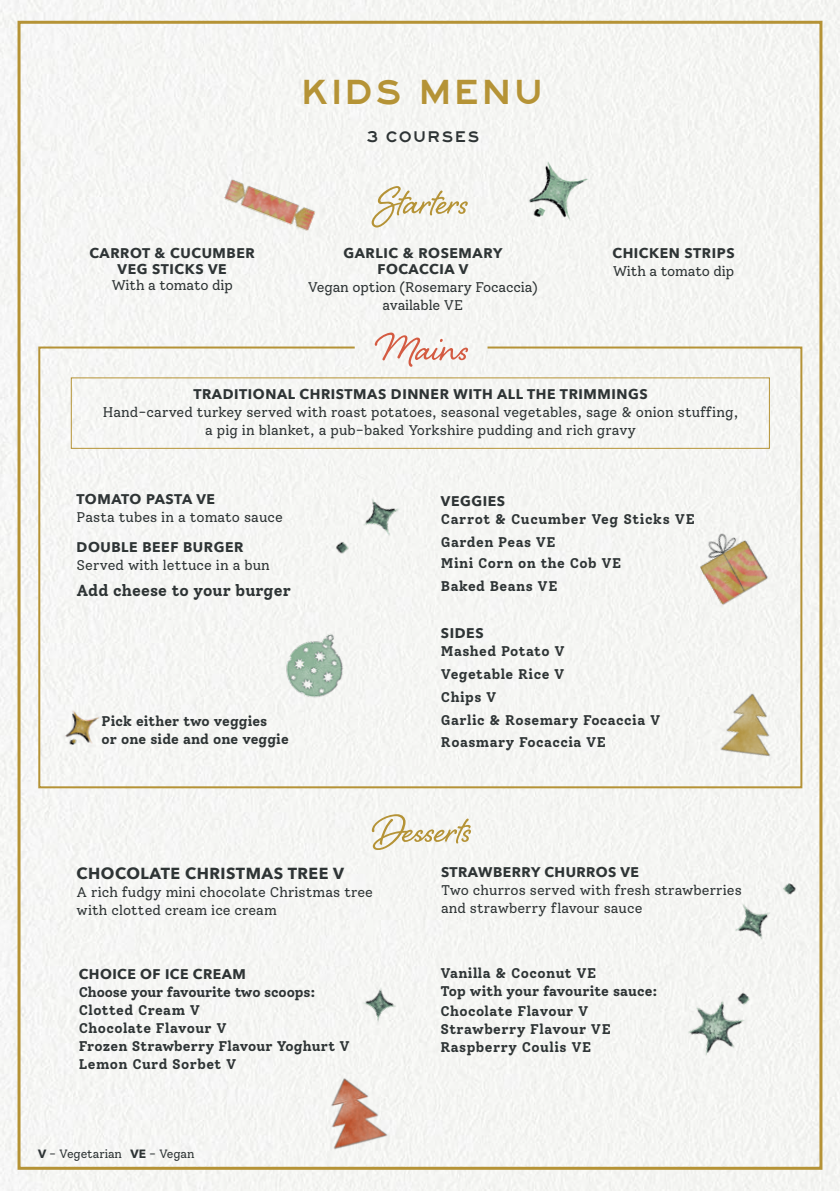
<style>
.page{position:relative;width:840px;height:1191px;background:#fff}
.page>*{position:absolute;margin:0;border:0;box-sizing:border-box;transform-origin:0 0}
.t1{font:50px "Shelby";color:#b59336}
.t2{font:50px "Shelby";color:#d45b42}
.t3{font:36px "Highway Gothic Expanded";letter-spacing:.065em;color:#b59336}
.t4{font:700 16px "Avenir Next";letter-spacing:.03em;color:#2e3435}
.t5{font:700 16px "Solway";letter-spacing:.005em;color:#2e3435}
.t6{font:16px "Highway Gothic Expanded";letter-spacing:.08em;color:#2e3435}
.t7{font:14px/18px "Solway";letter-spacing:.005em;color:#2e3435;text-align:center}
.t8{font:700 14px/22.8px "Solway";letter-spacing:.03em;color:#2e3435}
.t9{font:700 14px/16px "Avenir Next";letter-spacing:.04em;color:#2e3435;text-align:center}
.t10{font:700 14px/18px "Solway";letter-spacing:.01em;color:#2e3435}
.t11{font:700 14px/18px "Solway";letter-spacing:.005em;color:#2e3435}
.t12{font:700 14px "Avenir Next";letter-spacing:.02em;color:#2e3435}
.t13{font:12px "Solway";letter-spacing:-.01em;color:#2e3435}
.s1{font-family:"Avenir Next";font-weight:700}
</style>
<div class="page">
<div style="left:16px;top:19px;width:807px;height:1152px;background:#f5f5f3"></div>
<div style="left:37px;top:345px;width:765px;height:444px;background:#f5f5f3"></div>
<img style="left:326px;top:1074px;width:65px;height:83px">
<img style="left:519px;top:154px;width:73px;height:80px">
<div style="left:647px;top:830px;width:174px;height:252px;background:#f4f5f2"></div>
<div style="left:338px;top:956px;width:79px;height:81px;background:#f5f5f3"></div>
<img style="left:217px;top:173px;width:107px;height:64px">
<h2 class="t3" style="left:302px;top:73px;width:242px">KIDS MENU</h2>
<p class="t6" style="left:366px;top:128px;width:115px">3 COURSES</p>
<p class="t9" style="left:89px;top:245px;width:167px">CARROT &amp; CUCUMBER<br>VEG STICKS VE</p>
<p class="t7" style="left:111px;top:276px;width:123px">With a tomato dip</p>
<h1 class="t1" style="left:377px;top:167px;width:92px">Starters</h1>
<p class="t9" style="left:343px;top:245px;width:160px">GARLIC &amp; ROSEMARY<br>FOCACCIA V</p>
<p class="t7" style="left:307px;top:278px;width:232px">Vegan option (Rosemary Focaccia) available VE</p>
<h1 class="t2" style="left:377px;top:313px;width:92px">Mains</h1>
<p class="t9" style="left:612px;top:245px;width:124px">CHICKEN STRIPS</p>
<p class="t7" style="left:612px;top:262px;width:123px">With a tomato dip</p>
<p class="t9" style="left:193px;top:386px;width:455px">TRADITIONAL CHRISTMAS DINNER WITH ALL THE TRIMMINGS</p>
<p class="t7" style="left:103px;top:403px;width:636px">Hand-carved turkey served with roast potatoes, seasonal vegetables, sage &amp; onion stuffing, a pig in blanket, a pub-baked Yorkshire pudding and rich gravy</p>
<p class="t12" style="left:77px;top:487px;width:140px">TOMATO PASTA VE</p>
<p class="t7" style="left:77px;top:508px;width:208px">Pasta tubes in a tomato sauce</p>
<p class="t9" style="left:77px;top:539px;width:168px">DOUBLE BEEF BURGER</p>
<p class="t7" style="left:77px;top:556px;width:195px">Served with lettuce in a bun</p>
<p class="t5" style="left:77px;top:580px;width:215px">Add cheese to your burger</p>
<p class="t11" style="left:101px;top:712px;width:188px">Pick either two veggies<br>or one side and one veggie</p>
<p class="t9" style="left:441px;top:493px;width:66px">VEGGIES</p>
<p class="t8" style="left:441px;top:508px;width:255px">Carrot &amp; Cucumber Veg Sticks VE<br>Garden Peas VE</p>
<p class="t8" style="left:441px;top:551px;width:182px">Mini Corn on the Cob VE<br>Baked Beans VE</p>
<p class="t9" style="left:441px;top:625px;width:44px">SIDES</p>
<p class="t8" style="left:441px;top:639px;width:221px">Mashed Potato V<br>Vegetable Rice V<br>Chips V<br>Garlic &amp; Rosemary Focaccia V<br>Roasmary Focaccia VE</p>
<h1 class="t1" style="left:374px;top:795px;width:98px">Desserts</h1>
<p class="t4" style="left:77px;top:859px;width:269px">CHOCOLATE CHRISTMAS TREE V</p>
<p class="t7" style="left:77px;top:882px;width:297px;text-align:left">A rich fudgy mini chocolate Christmas tree with clotted cream ice cream</p>
<p class="t9" style="left:79px;top:966px;width:168px">CHOICE OF ICE CREAM</p>
<p class="t10" style="left:79px;top:983px;width:272px">Choose your favourite two scoops:<br>Clotted Cream V<br>Chocolate Flavour V<br>Frozen Strawberry Flavour Yoghurt V<br>Lemon Curd Sorbet V</p>
<p class="t13" style="left:38px;top:1146px;width:158px"><span class="s1">V</span> - Vegetarian <span class="s1">VE</span> - Vegan</p>
<p class="t9" style="left:441px;top:863px;width:199px">STRAWBERRY CHURROS VE</p>
<p class="t7" style="left:441px;top:880px;width:302px;text-align:left">Two churros served with fresh strawberries and strawberry flavour sauce</p>
<p class="t11" style="left:440px;top:964px;width:219px">Vanilla &amp; Coconut VE<br>Top with your favourite sauce:</p>
<p class="t8" style="left:440px;top:1002px;width:172px;line-height:18px">Chocolate Flavour V<br>Strawberry Flavour VE<br>Raspberry Coulis VE</p>
</div>
